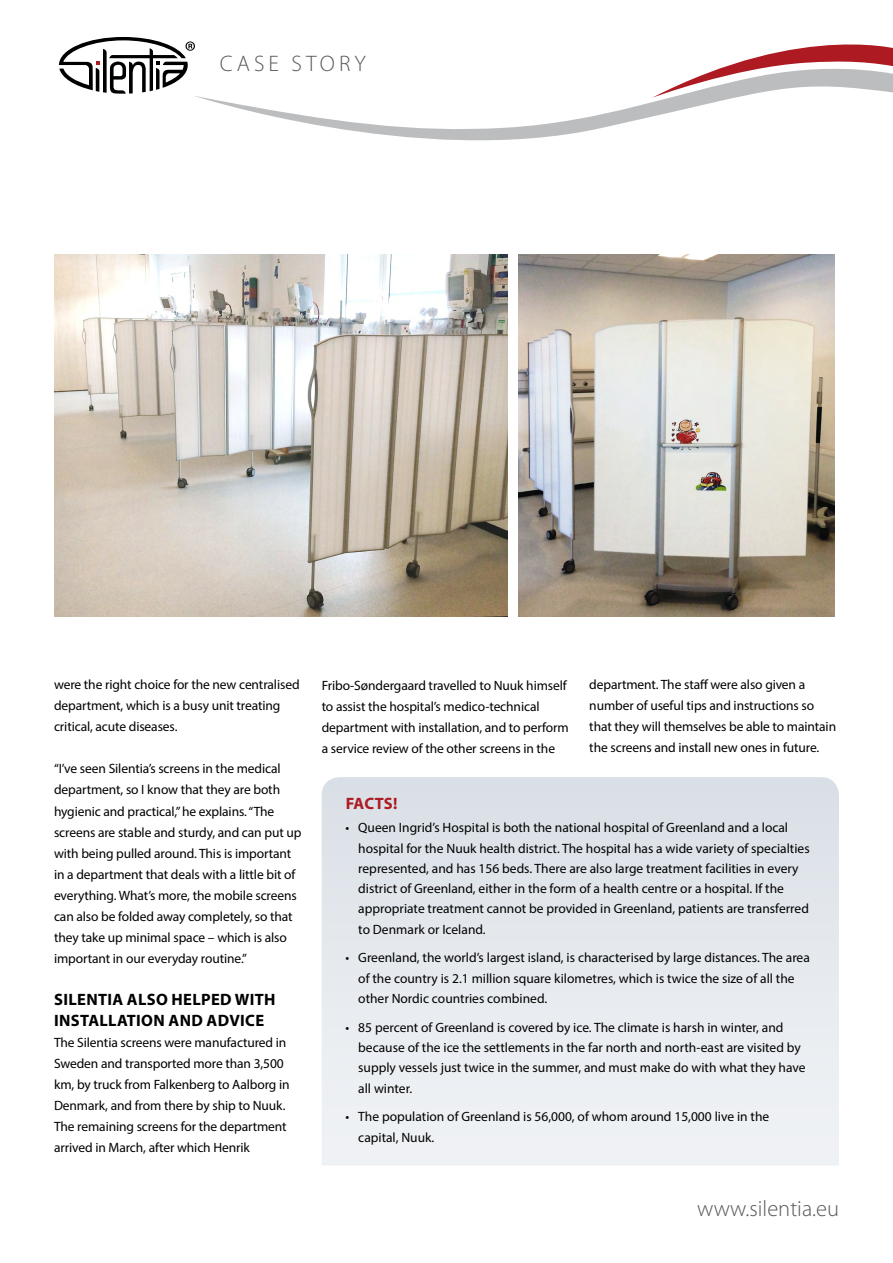
<style>
.page{position:relative;width:893px;height:1263px;background:#fff}
.page>*{position:absolute;margin:0;border:0;box-sizing:border-box;transform-origin:0 0}
.t1{font:300 22.5px "Myriad Pro";letter-spacing:.01em;color:#58585a}
.t2{font:300 22.5px "Myriad Pro";letter-spacing:.18em;color:#58585a}
.t3{font:700 16.5px/21px "Myriad Pro";letter-spacing:.02em;color:#000}
.t4{font:700 16.5px "Myriad Pro";letter-spacing:.005em;color:#ad1a22}
.t5{font:13.5px/21px "Myriad Pro";letter-spacing:-.01em;color:#000}
</style>
<div class="page">
<svg style="left:322px;top:777px;width:517px;height:388px;background:#e5e9ee"></svg>
<img style="left:54px;top:255px;width:453px;height:361px">
<img style="left:519px;top:255px;width:316px;height:361px">
<svg style="left:195px;top:96px;width:538px;height:45px"></svg>
<svg style="left:652px;top:44px;width:241px;height:54px"></svg>
<svg style="left:59px;top:37px;width:136px;height:57px"></svg>
<h1 class="t2" style="left:220px;top:50px;width:147px">CASE STORY</h1>
<p class="t5" style="left:54px;top:674px;width:247px">were the right choice for the new centralised department, which is a busy unit treating critical, acute diseases.</p>
<p class="t5" style="left:54px;top:758px;width:249px">“I’ve seen Silentia’s screens in the medical department, so I know that they are both hygienic and practical,” he explains. “The screens are stable and sturdy, and can put up with being pulled around. This is important in a department that deals with a little bit of everything. What’s more, the mobile screens can also be folded away completely, so that they take up minimal space – which is also important in our everyday routine.”</p>
<p class="t3" style="left:54px;top:988px;width:223px">SILENTIA ALSO HELPED WITH<br>INSTALLATION AND ADVICE</p>
<p class="t5" style="left:54px;top:1031px;width:237px">The Silentia screens were manufactured in Sweden and transported more than 3,500 km, by truck from Falkenberg to Aalborg in Denmark, and from there by ship to Nuuk.<br>The remaining screens for the department arrived in March, after which Henrik</p>
<p class="t5" style="left:322px;top:674px;width:249px">Fribo-Søndergaard travelled to Nuuk himself to assist the hospital’s medico-technical department with installation, and to perform a service review of the other screens in the</p>
<p class="t5" style="left:589px;top:674px;width:248px">department. The staff were also given a number of useful tips and instructions so that they will themselves be able to maintain the screens and install new ones in future.</p>
<p class="t4" style="left:346px;top:792px;width:53px">FACTS!</p>
<p class="t5" style="left:358px;top:817px;width:453px;line-height:20.2px;text-indent:-13px">• Queen Ingrid’s Hospital is both the national hospital of Greenland and a local hospital for the Nuuk health district. The hospital has a wide variety of specialties represented, and has 156 beds. There are also large treatment facilities in every district of Greenland, either in the form of a health centre or a hospital. If the appropriate treatment cannot be provided in Greenland, patients are transferred to Denmark or Iceland.</p>
<p class="t5" style="left:358px;top:947px;width:453px;line-height:20.2px;text-indent:-13px">• Greenland, the world’s largest island, is characterised by large distances. The area of the country is 2.1 million square kilometres, which is twice the size of all the other Nordic countries combined.</p>
<p class="t5" style="left:358px;top:1017px;width:449px;line-height:20.2px;text-indent:-13px">• 85 percent of Greenland is covered by ice. The climate is harsh in winter, and because of the ice the settlements in the far north and north-east are visited by supply vessels just twice in the summer, and must make do with what they have all winter.</p>
<p class="t5" style="left:358px;top:1106px;width:412px;line-height:20.2px;text-indent:-13px">• The population of Greenland is 56,000, of whom around 15,000 live in the capital, Nuuk.</p>
<h1 class="t1" style="left:697px;top:1195px;width:143px">www.silentia.eu</h1>
</div>
